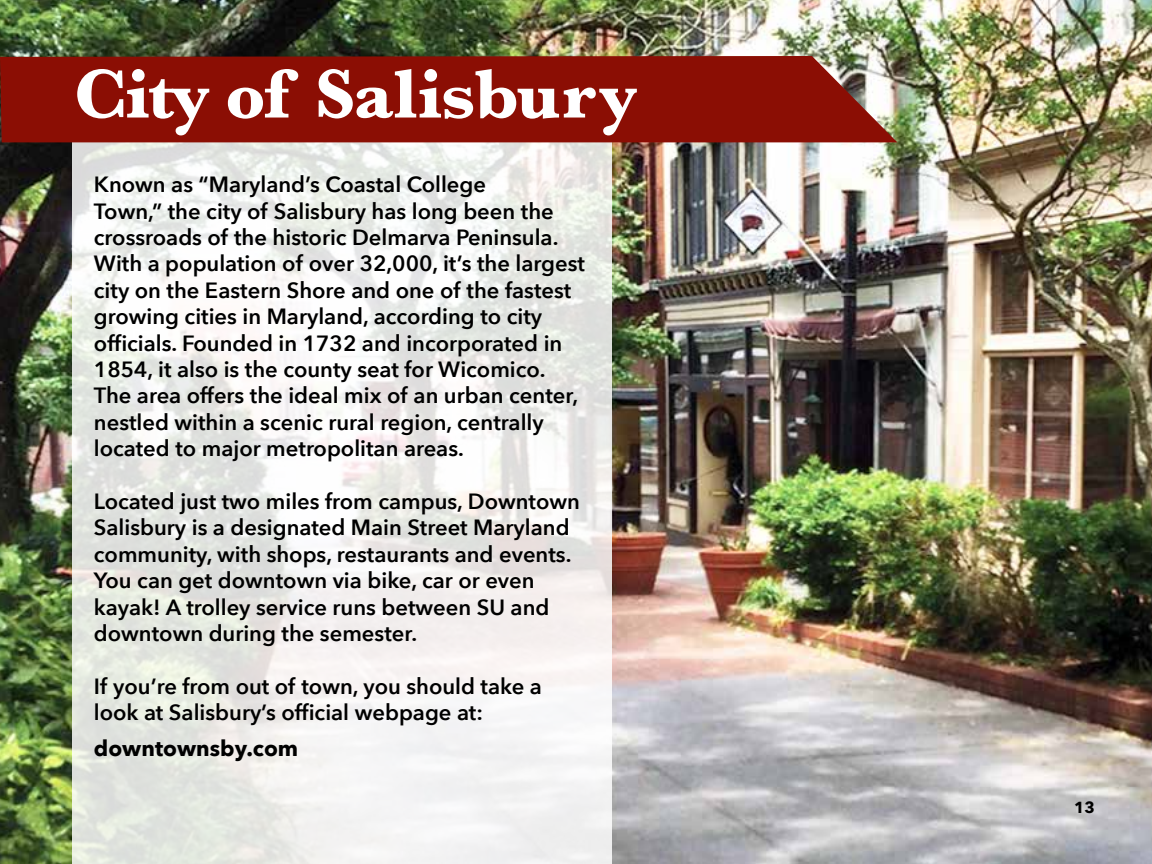
<style>
.page{position:relative;width:1152px;height:864px;background:#fff}
.page>*{position:absolute;margin:0;border:0;box-sizing:border-box;transform-origin:0 0}
.t1{font:700 72px "Baskerville";letter-spacing:-.025em;color:#fff}
.t2{font:600 22px/26.4px "Avenir Next";color:#000}
.t3{font:700 22px "Avenir Next";color:#000}
.t4{font:700 16px "Avenir Next";color:#000}
</style>
<div class="page">
<img style="left:0;top:0;width:1152px;height:864px">
<svg style="left:72px;top:142px;width:540px;height:722px"></svg>
<div style="left:0;top:56px;width:897px;height:86px;background:#8b0e04"></div>
<p class="t1" style="left:74px;top:53px;width:565px">City of Salisbury</p>
<p class="t2" style="left:94px;top:171px;width:493px">Known as “Maryland’s Coastal College<br>Town,” the city of Salisbury has long been the crossroads of the historic Delmarva Peninsula.<br>With a population of over 32,000, it’s the largest city on the Eastern Shore and one of the fastest growing cities in Maryland, according to city</p>
<h4 class="t2" style="left:94px;top:329px;width:470px">officials. Founded in 1732 and incorporated in</h4>
<p class="t2" style="left:94px;top:356px;width:486px">1854, it also is the county seat for Wicomico.<br>The area offers the ideal mix of an urban center, nestled within a scenic rural region, centrally located to major metropolitan areas.</p>
<p class="t2" style="left:94px;top:488px;width:488px">Located just two miles from campus, Downtown Salisbury is a designated Main Street Maryland community, with shops, restaurants and events.<br>You can get downtown via bike, car or even kayak! A trolley service runs between SU and downtown during the semester.</p>
<p class="t2" style="left:94px;top:672px;width:450px">If you’re from out of town, you should take a</p>
<p class="t2" style="left:94px;top:699px;width:391px">look at Salisbury’s official webpage at:</p>
<h4 class="t3" style="left:94px;top:729px;width:206px">downtownsby.com</h4>
<p class="t4" style="left:1074px;top:794px;width:22px">13</p>
</div>
